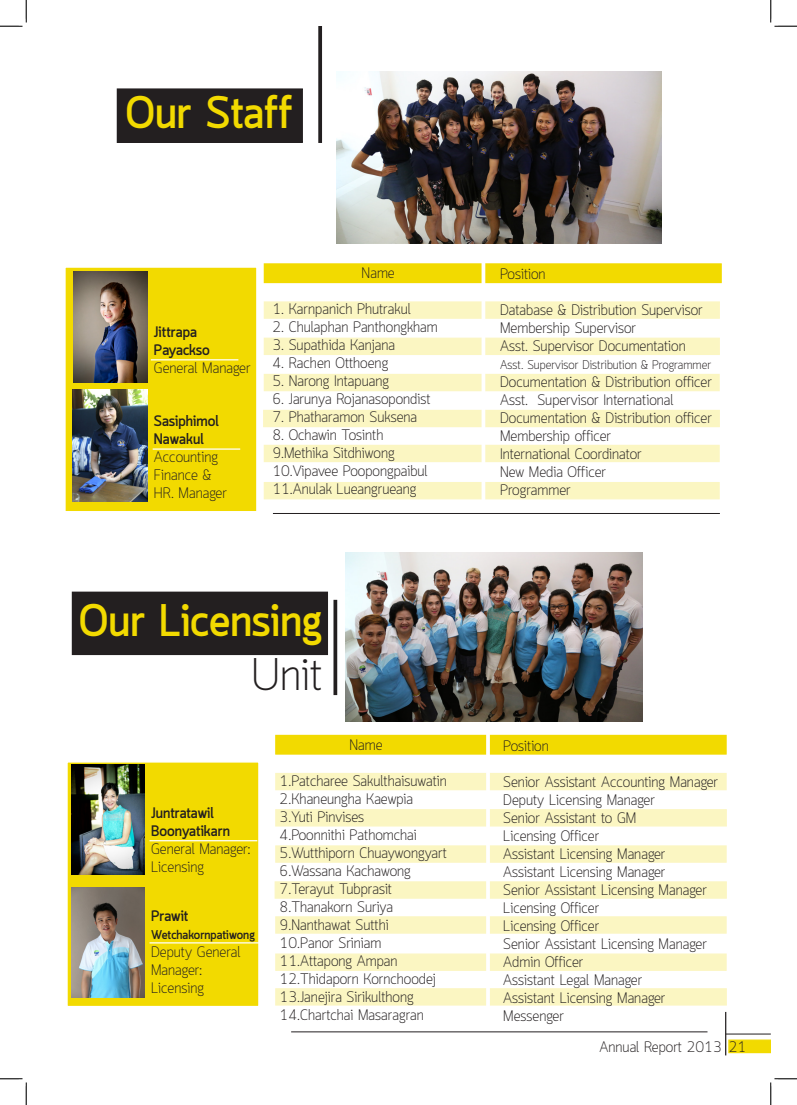
<style>
.page{position:relative;width:797px;height:1105px;background:#fff}
.page>*{position:absolute;margin:0;border:0;box-sizing:border-box;transform-origin:0 0}
.t1{font:700 45px "Quark";color:#f2da00}
.t2{font:300 45px "Quark";color:#231f20}
.t3{font:300 15px/18px "Quark";color:#231f20}
.t4{font:700 15px "Quark";color:#231f20}
.t5{font:300 12.5px "Quark";color:#231f20}
.t6{font:700 12.5px "Quark";color:#231f20}
</style>
<div class="page">
<hr style="left:725px;top:1034px;width:45px;height:1px;background:#231f20">
<hr style="left:725px;top:1012px;width:1px;height:43px;background:#231f20">
<svg style="left:728px;top:1039px;width:42px;height:14px"></svg>
<div style="left:64px;top:266px;width:193px;height:246px;background:#f2da00;border:1px solid #fff"></div>
<div style="left:66px;top:761px;width:193px;height:246px;background:#f2da00;border:1px solid #fff"></div>
<div style="left:117px;top:89px;width:185px;height:53px;background:#231f20"></div>
<div style="left:117px;top:88px;width:186px;height:55px;border:1px solid #231f20"></div>
<div style="left:72px;top:592px;width:255px;height:62px;background:#231f20"></div>
<div style="left:72px;top:592px;width:256px;height:63px;border:1px solid #231f20"></div>
<div style="left:275px;top:845px;width:451px;height:18px;background:#fbf6c2"></div>
<div style="left:275px;top:773px;width:451px;height:17px;background:#fbf6c2"></div>
<div style="left:275px;top:809px;width:452px;height:17px;background:#fbf6c2"></div>
<div style="left:274px;top:881px;width:453px;height:18px;background:#fbf6c2"></div>
<div style="left:275px;top:916px;width:451px;height:18px;background:#fbf6c2"></div>
<div style="left:275px;top:953px;width:451px;height:18px;background:#fbf6c2"></div>
<div style="left:275px;top:988px;width:452px;height:18px;background:#fbf6c2"></div>
<img style="left:74px;top:271px;width:74px;height:112px">
<img style="left:73px;top:390px;width:75px;height:112px">
<div style="left:275px;top:735px;width:451px;height:20px;background:#f2da00;border:1px solid #f2da00"></div>
<img style="left:71px;top:764px;width:73px;height:110px">
<img style="left:71px;top:887px;width:73px;height:110px">
<svg style="left:333px;top:600px;width:4px;height:95px"></svg>
<hr style="left:291px;top:1031px;width:416px;height:1px;background:#231f20">
<hr style="left:486px;top:727px;width:4px;height:298px;background:#fff">
<div style="left:264px;top:374px;width:455px;height:17px;background:#fbf6c2"></div>
<div style="left:264px;top:301px;width:456px;height:18px;background:#fbf6c2"></div>
<div style="left:264px;top:338px;width:456px;height:17px;background:#fbf6c2"></div>
<div style="left:263px;top:410px;width:457px;height:17px;background:#fbf6c2"></div>
<div style="left:264px;top:445px;width:455px;height:17px;background:#fbf6c2"></div>
<div style="left:264px;top:482px;width:455px;height:17px;background:#fbf6c2"></div>
<div style="left:264px;top:263px;width:457px;height:20px;background:#f2da00;border:1px solid #f2da00"></div>
<hr style="left:481px;top:261px;width:4px;height:240px;background:#fff">
<svg style="left:318px;top:26px;width:4px;height:117px"></svg>
<hr style="left:273px;top:513px;width:447px;height:1px;background:#231f20">
<img style="left:345px;top:553px;width:297px;height:169px">
<hr style="left:153px;top:448px;width:87px;height:2px;background:#fff">
<hr style="left:151px;top:359px;width:87px;height:1px;background:#fff">
<hr style="left:149px;top:840px;width:108px;height:1px;background:#fff">
<hr style="left:149px;top:942px;width:110px;height:1px;background:#fff">
<img style="left:336px;top:71px;width:325px;height:172px">
<svg style="left:0;top:0;width:27px;height:27px"></svg>
<svg style="left:0;top:1078px;width:27px;height:27px"></svg>
<svg style="left:770px;top:0;width:27px;height:27px"></svg>
<svg style="left:770px;top:1078px;width:27px;height:27px"></svg>
<p class="t1" style="left:125px;top:87px;width:169px">Our Staff</p>
<p class="t4" style="left:154px;top:323px;width:45px">Jittrapa</p>
<p class="t4" style="left:154px;top:341px;width:57px">Payackso</p>
<p class="t3" style="left:154px;top:360px;width:98px">General Manager</p>
<p class="t4" style="left:154px;top:413px;width:66px">Sasiphimol</p>
<p class="t4" style="left:154px;top:431px;width:51px">Nawakul</p>
<p class="t3" style="left:154px;top:449px;width:66px">Accounting</p>
<p class="t3" style="left:154px;top:467px;width:59px">Finance &amp;</p>
<p class="t3" style="left:154px;top:485px;width:74px">HR. Manager</p>
<p class="t3" style="left:361px;top:265px;width:35px">Name</p>
<p class="t3" style="left:272px;top:301px;width:140px">1. Karnpanich Phutrakul</p>
<p class="t3" style="left:272px;top:319px;width:167px">2. Chulaphan Panthongkham</p>
<p class="t3" style="left:272px;top:337px;width:124px">3. Supathida Kanjana</p>
<p class="t3" style="left:272px;top:355px;width:117px">4. Rachen Otthoeng</p>
<p class="t3" style="left:272px;top:373px;width:118px">5. Narong Intapuang</p>
<p class="t3" style="left:272px;top:391px;width:160px">6. Jarunya Rojanasopondist</p>
<p class="t3" style="left:272px;top:409px;width:146px">7. Phatharamon Suksena</p>
<p class="t3" style="left:272px;top:427px;width:112px">8. Ochawin Tosinth</p>
<p class="t3" style="left:272px;top:445px;width:124px">9.Methika Sitdhiwong</p>
<p class="t3" style="left:272px;top:463px;width:157px">10.Vipavee Poopongpaibul</p>
<p class="t3" style="left:272px;top:481px;width:146px">11.Anulak Lueangrueang</p>
<p class="t1" style="left:79px;top:594px;width:245px">Our Licensing</p>
<p class="t2" style="left:251px;top:648px;width:72px">Unit</p>
<p class="t4" style="left:151px;top:804px;width:64px">Juntratawil</p>
<p class="t4" style="left:151px;top:822px;width:80px">Boonyatikarn</p>
<p class="t3" style="left:151px;top:841px;width:101px">General Manager:</p>
<p class="t3" style="left:151px;top:859px;width:54px">Licensing</p>
<p class="t4" style="left:151px;top:907px;width:39px">Prawit</p>
<p class="t6" style="left:151px;top:927px;width:105px">Wetchakornpatiwong</p>
<p class="t3" style="left:151px;top:944px;width:91px">Deputy General<br>Manager:</p>
<p class="t3" style="left:151px;top:980px;width:54px">Licensing</p>
<p class="t3" style="left:349px;top:737px;width:35px">Name</p>
<p class="t3" style="left:279px;top:773px;width:169px">1.Patcharee Sakulthaisuwatin</p>
<p class="t3" style="left:279px;top:791px;width:135px">2.Khaneungha Kaewpia</p>
<p class="t3" style="left:279px;top:809px;width:86px">3.Yuti Pinvises</p>
<p class="t3" style="left:279px;top:827px;width:139px">4.Poonnithi Pathomchai</p>
<p class="t3" style="left:279px;top:845px;width:169px">5.Wutthiporn Chuaywongyart</p>
<p class="t3" style="left:279px;top:863px;width:133px">6.Wassana Kachawong</p>
<p class="t3" style="left:279px;top:881px;width:114px">7.Terayut Tubprasit</p>
<p class="t3" style="left:279px;top:899px;width:115px">8.Thanakorn Suriya</p>
<p class="t3" style="left:279px;top:917px;width:111px">9.Nanthawat Sutthi</p>
<p class="t3" style="left:279px;top:935px;width:103px">10.Panor Sriniam</p>
<p class="t3" style="left:279px;top:953px;width:120px">11.Attapong Ampan</p>
<p class="t3" style="left:279px;top:971px;width:158px">12.Thidaporn Kornchoodej</p>
<p class="t3" style="left:279px;top:989px;width:136px">13.Janejira Sirikulthong</p>
<p class="t3" style="left:279px;top:1007px;width:146px">14.Chartchai Masaragran</p>
<p class="t3" style="left:500px;top:266px;width:47px">Position</p>
<p class="t3" style="left:500px;top:302px;width:204px">Database &amp; Distribution Supervisor</p>
<p class="t3" style="left:500px;top:320px;width:137px">Membership Supervisor</p>
<p class="t3" style="left:500px;top:338px;width:187px">Asst. Supervisor Documentation</p>
<p class="t5" style="left:500px;top:357px;width:213px">Asst. Supervisor Distribution &amp; Programmer</p>
<p class="t3" style="left:500px;top:374px;width:213px">Documentation &amp; Distribution officer</p>
<p class="t3" style="left:500px;top:392px;width:175px">Asst. Supervisor International</p>
<p class="t3" style="left:500px;top:410px;width:213px">Documentation &amp; Distribution officer</p>
<p class="t3" style="left:500px;top:428px;width:113px">Membership officer</p>
<p class="t3" style="left:500px;top:446px;width:143px">International Coordinator</p>
<p class="t3" style="left:500px;top:464px;width:107px">New Media Officer</p>
<p class="t3" style="left:500px;top:482px;width:72px">Programmer</p>
<p class="t3" style="left:503px;top:738px;width:47px">Position</p>
<p class="t3" style="left:503px;top:774px;width:216px">Senior Assistant Accounting Manager</p>
<p class="t3" style="left:503px;top:792px;width:153px">Deputy Licensing Manager</p>
<p class="t3" style="left:503px;top:810px;width:135px">Senior Assistant to GM</p>
<p class="t3" style="left:503px;top:828px;width:97px">Licensing Officer</p>
<p class="t3" style="left:503px;top:846px;width:164px">Assistant Licensing Manager</p>
<p class="t3" style="left:503px;top:864px;width:164px">Assistant Licensing Manager</p>
<p class="t3" style="left:503px;top:882px;width:205px">Senior Assistant Licensing Manager</p>
<p class="t3" style="left:503px;top:900px;width:97px">Licensing Officer</p>
<p class="t3" style="left:503px;top:918px;width:97px">Licensing Officer</p>
<p class="t3" style="left:503px;top:936px;width:205px">Senior Assistant Licensing Manager</p>
<p class="t3" style="left:503px;top:954px;width:82px">Admin Officer</p>
<p class="t3" style="left:503px;top:972px;width:140px">Assistant Legal Manager</p>
<p class="t3" style="left:503px;top:990px;width:164px">Assistant Licensing Manager</p>
<p class="t3" style="left:503px;top:1008px;width:62px">Messenger</p>
<p class="t3" style="left:599px;top:1039px;width:148px">Annual Report 2013 21</p>
</div>
